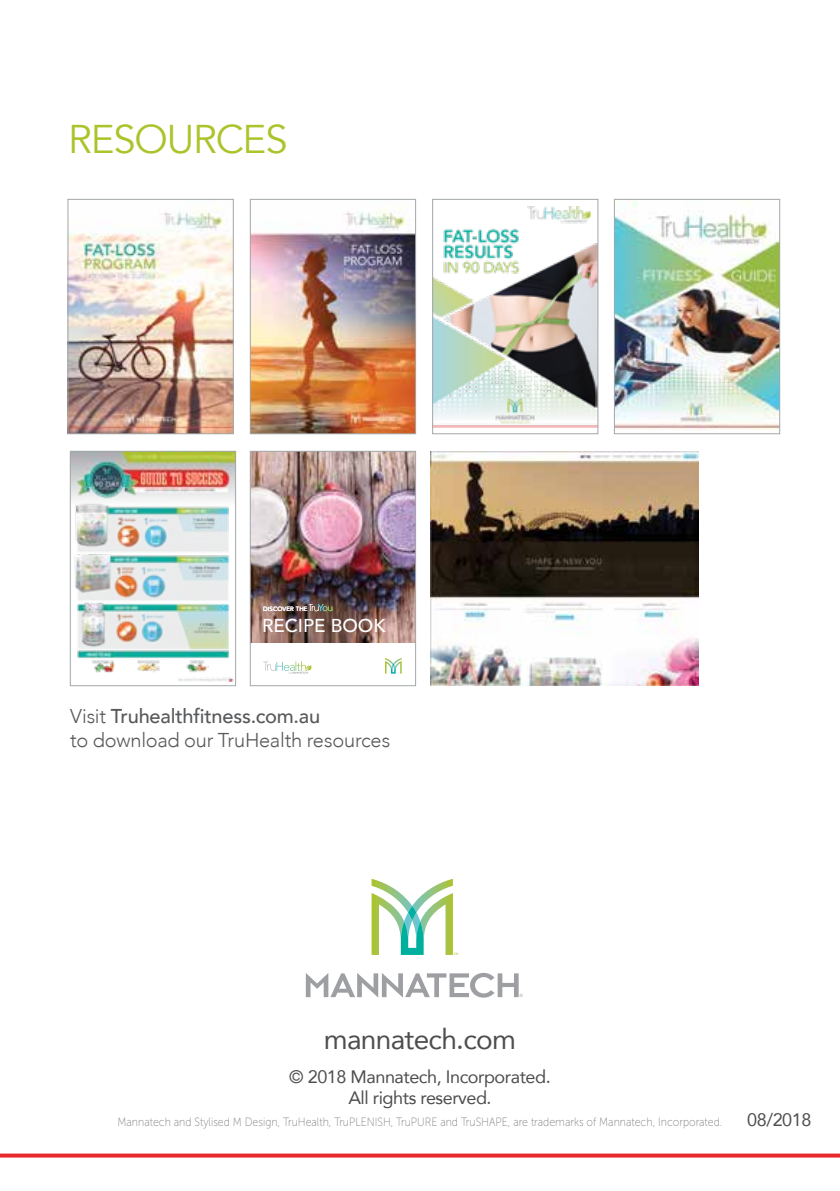
<style>
.page{position:relative;width:840px;height:1191px;background:#fff}
.page>*{position:absolute;margin:0;border:0;box-sizing:border-box;transform-origin:0 0}
.t1{font:40px "Avenir";letter-spacing:-.025em;color:#adc32b}
.t2{font:28px "Avenir";letter-spacing:-.025em;color:#4d4d4f}
.t3{font:300 20px/24px "Avenir";letter-spacing:-.01em;color:#58595b}
.t4{font:500 18.6px "Avenir";color:#fff}
.t5{font:18px/21.6px "Avenir";letter-spacing:-.025em;color:#4d4d4f;text-align:center}
.t6{font:12px "Museo Sans 100";color:#808285;scale:.88 1}
.t7{font:6.2px "Avenir";letter-spacing:.01em;color:#fff}
.s1{font-weight:500}
</style>
<div class="page">
<img style="left:70px;top:206px;width:161px;height:226px">
<div style="left:68px;top:199px;width:165px;height:235px;border:1px solid #a3a7a9"></div>
<img style="left:72px;top:453px;width:162px;height:229px">
<div style="left:70px;top:451px;width:166px;height:235px;border:1px solid #a3a7a9"></div>
<img style="left:434px;top:206px;width:162px;height:221px">
<div style="left:432px;top:199px;width:166px;height:235px;border:1px solid #a3a7a9"></div>
<img style="left:615px;top:201px;width:162px;height:229px">
<div style="left:613px;top:199px;width:166px;height:235px;border:1px solid #a3a7a9"></div>
<img style="left:252px;top:206px;width:161px;height:226px">
<div style="left:250px;top:199px;width:165px;height:235px;border:1px solid #a3a7a9"></div>
<img style="left:252px;top:453px;width:161px;height:189px">
<svg style="left:385px;top:658px;width:18px;height:16px"></svg>
<svg style="left:263px;top:661px;width:48px;height:13px"></svg>
<svg style="left:308px;top:604px;width:24px;height:7px"></svg>
<div style="left:250px;top:451px;width:165px;height:235px;border:1px solid #a3a7a9"></div>
<svg style="left:371px;top:878px;width:87px;height:77px"></svg>
<svg style="left:305px;top:973px;width:217px;height:24px"></svg>
<svg style="left:0;top:1153px;width:839px;height:4px;fill:#e92a2c"></svg>
<img style="left:430px;top:451px;width:268px;height:235px">
<h1 class="t1" style="left:68px;top:116px;width:221px">RESOURCES</h1>
<p class="t7" style="left:263px;top:604px;width:46px">DISCOVER THE</p>
<h3 class="t4" style="left:262px;top:609px;width:125px">RECIPE BOOK</h3>
<h3 class="t3" style="left:70px;top:704px;width:321px">Visit <span class="s1">Truhealthfitness.com.au<br></span>to download our TruHealth resources</h3>
<h2 class="t2" style="left:324px;top:1016px;width:193px">mannatech.com</h2>
<h3 class="t5" style="left:289px;top:1065px;width:263px">© 2018 Mannatech, Incorporated.<br>All rights reserved.</h3>
<p class="t6" style="left:117px;top:1116px;width:688px">Mannatech and Stylised M Design, TruHealth, TruPLENISH, TruPURE and TruSHAPE, are trademarks of Mannatech, Incorporated.</p>
<h3 class="t5" style="left:746px;top:1108px;width:66px">08/2018</h3>
</div>
